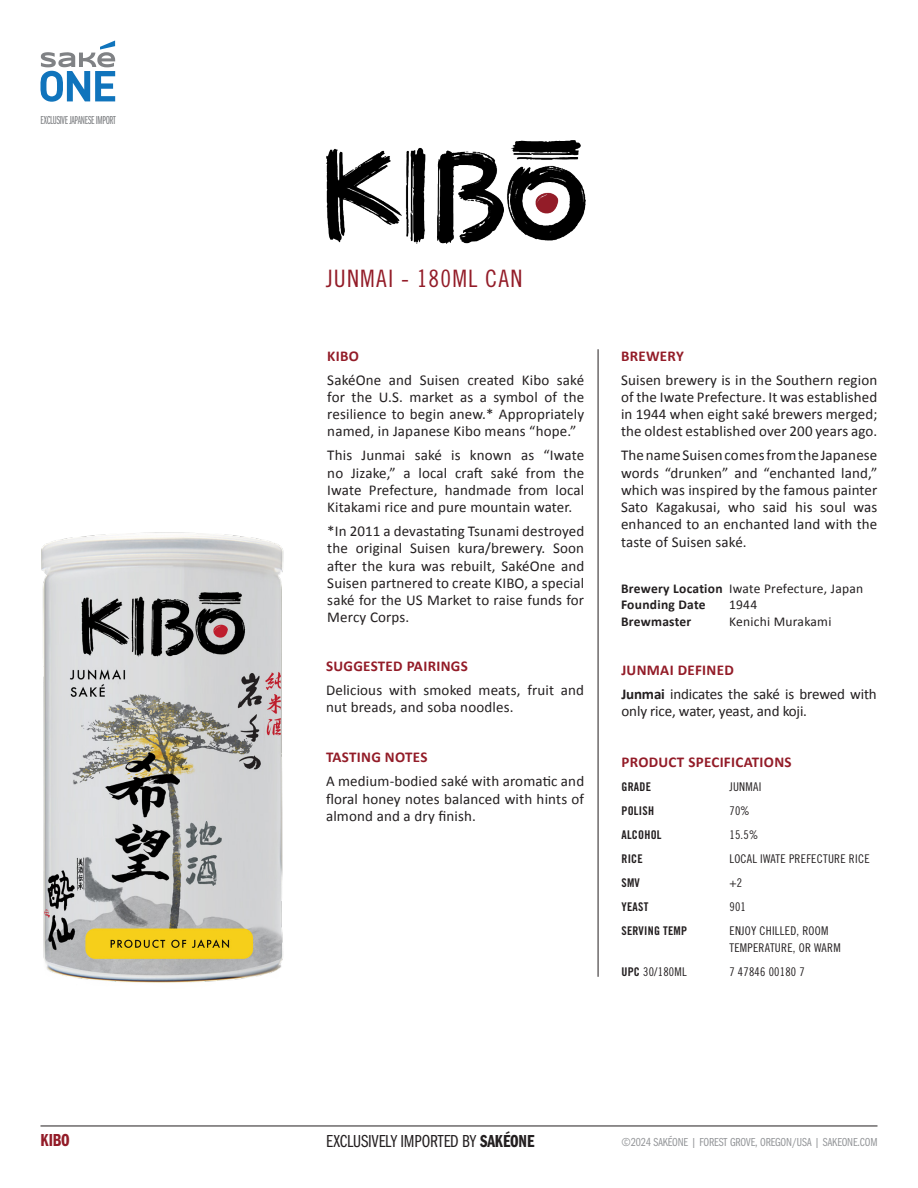
<style>
.page{position:relative;width:918px;height:1188px;background:#fff}
.page>*{position:absolute;margin:0;border:0;box-sizing:border-box;transform-origin:0 0}
.t1{font:24px "Trade Gothic LT Pro Cn 18";letter-spacing:.05em;color:#931c28}
.t2{font:18px "Franklin Gothic URW Com Boo";letter-spacing:-.01em;color:#231f20}
.t3{font:18px "Franklin Gothic URW Com Dem";color:#931c28}
.t4{font:15px/17.2px "Calibri";letter-spacing:.01em;color:#231f20;text-align:justify}
.t5{font:700 15px "Calibri";letter-spacing:.02em;color:#931c28}
.t6{font:15px/17.2px "Calibri";letter-spacing:-.01em;color:#231f20}
.t7{font:700 13.5px/16.5px "Calibri";letter-spacing:.02em;color:#231f20}
.t8{font:13.5px "Calibri";letter-spacing:.02em;color:#231f20}
.t9{font:12px/17.2px "Trade Gothic LT Pro Cn 18";letter-spacing:.02em;color:#231f20}
.t10{font:12px "Franklin Gothic URW Com Boo";letter-spacing:-.01em;color:#939598}
.t11{font:12px "Trade Gothic LT Pro Bd Cn 20";letter-spacing:.02em;color:#231f20}
.t12{font:12px "Franklin Gothic URW Ext Com D Boo";letter-spacing:-.03em;color:#808285}
.s1{color:#931c27}
.s2{font-weight:400}
.s3{font-weight:700}
.s4{font-family:"Trade Gothic LT Pro Bd Cn 20"}
.s5{font-family:"Franklin Gothic URW Com Dem"}
</style>
<div class="page">
<hr style="left:598px;top:349px;width:1px;height:628px;background:#231f20">
<hr style="left:40px;top:1126px;width:838px;height:1px;background:#231f20">
<img style="left:326px;top:141px;width:259px;height:102px">
<img style="left:41px;top:532px;width:243px;height:451px">
<svg style="left:40px;top:40px;width:75px;height:62px"></svg>
<p class="t12" style="left:40px;top:114px;width:77px">EXCLUSIVE JAPANESE IMPORT</p>
<p class="t1" style="left:326px;top:264px;width:198px">JUNMAI - 180ML CAN</p>
<p class="t5" style="left:327px;top:345px;width:33px">KIBO</p>
<p class="t4" style="left:327px;top:370px;width:258px">SakéOne and Suisen created Kibo saké for the U.S. market as a symbol of the resilience to begin anew.* Appropriately named, in Japanese Kibo means “hope.”</p>
<p class="t4" style="left:327px;top:446px;width:258px">This Junmai saké is known as “Iwate no Jizake,” a local craft saké from the Iwate Prefecture, handmade from local Kitakami rice and pure mountain water.</p>
<p class="t4" style="left:327px;top:522px;width:258px">*In 2011 a devastating Tsunami destroyed the original Suisen kura/brewery. Soon after the kura was rebuilt, SakéOne and Suisen partnered to create KIBO, a special saké for the US Market to raise funds for Mercy Corps.</p>
<p class="t5" style="left:326px;top:655px;width:143px">SUGGESTED PA<span class="s1">IRIN</span>GS</p>
<p class="t4" style="left:326px;top:681px;width:260px">Delicious with smoked meats, fruit and nut breads, and soba noodles.</p>
<p class="t5" style="left:326px;top:747px;width:103px">TASTING NOTES</p>
<p class="t4" style="left:326px;top:772px;width:260px">A medium-bodied saké with aromatic and floral honey notes balanced with hints of almond and a dry finish.</p>
<p class="t5" style="left:621px;top:345px;width:64px">BREWERY</p>
<p class="t4" style="left:621px;top:370px;width:258px">Suisen brewery is in the Southern region of the Iwate Prefecture. It was established in 1944 when eight saké brewers merged; the oldest established over 200 years ago.</p>
<p class="t4" style="left:621px;top:446px;width:258px">The name Suisen comes from the Japanese words “drunken” and “enchanted land,” which was inspired by the famous painter Sato Kagakusai, who said his soul was enhanced to an enchanted land with the taste of Suisen saké.</p>
<p class="t7" style="left:621px;top:579px;width:244px">Brewery Location <span class="s2">Iwate Prefecture, Japan<br></span>Founding Date</p>
<p class="t8" style="left:729px;top:595px;width:30px">1944</p>
<p class="t7" style="left:621px;top:612px;width:72px">Brewmaster</p>
<p class="t8" style="left:729px;top:612px;width:104px">Kenichi Murakami</p>
<p class="t5" style="left:621px;top:660px;width:114px">JUNMAI DEFINED</p>
<p class="t6" style="left:621px;top:685px;width:257px"><span class="s3">Junmai</span> indicates the saké is brewed with only rice, water, yeast, and koji.</p>
<p class="t5" style="left:621px;top:751px;width:172px">PRODUCT SPECIFICATIONS</p>
<p class="t11" style="left:621px;top:779px;width:31px">GRADE</p>
<p class="t9" style="left:729px;top:778px;width:33px">JUNMAI</p>
<p class="t11" style="left:621px;top:803px;width:34px">POLISH</p>
<p class="t9" style="left:729px;top:802px;width:22px">70%</p>
<p class="t11" style="left:621px;top:827px;width:42px">ALCOHOL</p>
<p class="t9" style="left:729px;top:826px;width:30px">15.5%</p>
<p class="t11" style="left:621px;top:851px;width:23px">RICE</p>
<p class="t9" style="left:729px;top:850px;width:142px">LOCAL IWATE PREFECTURE RICE</p>
<p class="t11" style="left:621px;top:875px;width:20px">SMV</p>
<p class="t9" style="left:729px;top:874px;width:14px">+2</p>
<p class="t11" style="left:621px;top:899px;width:28px">YEAST</p>
<p class="t9" style="left:729px;top:898px;width:18px">901</p>
<p class="t11" style="left:621px;top:923px;width:67px">SERVING TEMP</p>
<p class="t9" style="left:729px;top:922px;width:113px">ENJOY CHILLED, ROOM<br>TEMPERATURE, OR WARM</p>
<p class="t9" style="left:621px;top:963px;width:67px"><span class="s4">UPC</span> 30/180ML</p>
<p class="t9" style="left:729px;top:963px;width:77px">7 47846 00180 7</p>
<p class="t3" style="left:40px;top:1128px;width:31px">KIBO</p>
<p class="t2" style="left:326px;top:1129px;width:210px">EXCLUSIVELY IMPORTED BY <span class="s5">SAKÉONE</span></p>
<p class="t10" style="left:621px;top:1134px;width:258px">©2024 SAKÉONE | FOREST GROVE, OREGON/USA | SAKEONE.COM</p>
</div>
